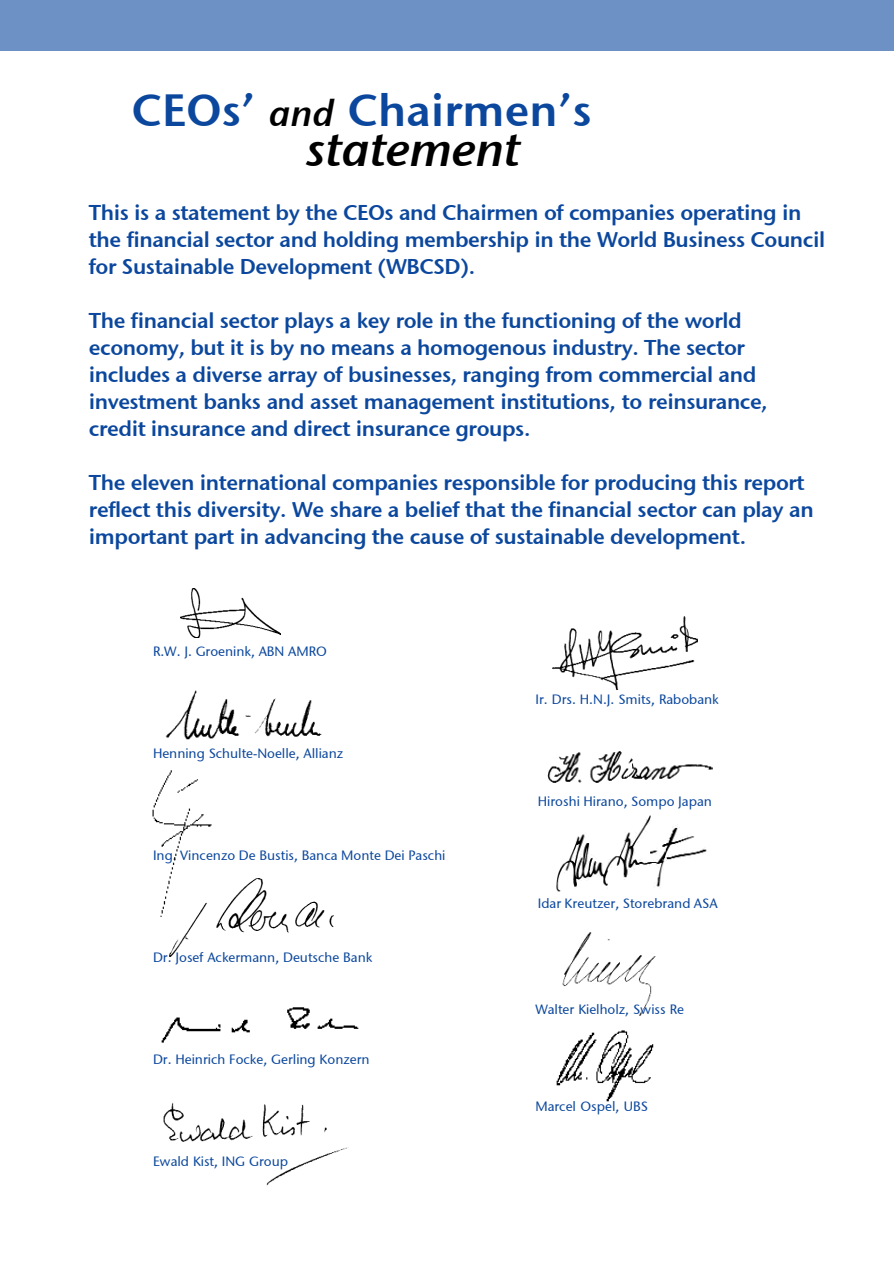
<style>
.page{position:relative;width:894px;height:1263px;background:#fff}
.page>*{position:absolute;margin:0;border:0;box-sizing:border-box;transform-origin:0 0}
.t1{font:italic 48.3px "Stone Sans Sem ITCTT";letter-spacing:-.005em;color:#000}
.t2{font:45px "Stone Sans Sem ITCTT";color:#0b479d}
.t3{font:21.3px/27px "Stone Sans Sem ITCTT";letter-spacing:-.02em;color:#0b479d}
.t4{font:13.5px "Stone Sans ITCTT";color:#0b479d}
.s1{font-style:italic;font-size:37.2px;color:#000}
</style>
<div class="page">
<img style="left:547px;top:751px;width:166px;height:32px">
<img style="left:556px;top:1030px;width:98px;height:72px">
<img style="left:165px;top:690px;width:157px;height:50px">
<img style="left:562px;top:932px;width:94px;height:84px">
<img style="left:163px;top:1102px;width:186px;height:84px">
<img style="left:161px;top:1007px;width:198px;height:36px">
<img style="left:169px;top:878px;width:165px;height:79px">
<div style="left:0;top:0;width:893px;height:51px;background:#6d91c4"></div>
<img style="left:556px;top:815px;width:151px;height:77px">
<img style="left:552px;top:616px;width:146px;height:73px">
<img style="left:180px;top:588px;width:100px;height:50px">
<img style="left:152px;top:770px;width:63px;height:148px">
<h2 class="t2" style="left:132px;top:82px;width:462px">CEOs’ <span class="s1">and</span> Chairmen’s</h2>
<h1 class="t1" style="left:306px;top:120px;width:216px">statement</h1>
<p class="t3" style="left:89px;top:199px;width:738px">This is a statement by the CEOs and Chairmen of companies operating in the financial sector and holding membership in the World Business Council for Sustainable Development (WBCSD).</p>
<p class="t3" style="left:89px;top:307px;width:680px">The financial sector plays a key role in the functioning of the world economy, but it is by no means a homogenous industry. The sector includes a diverse array of businesses, ranging from commercial and investment banks and asset management institutions, to reinsurance, credit insurance and direct insurance groups.</p>
<p class="t3" style="left:89px;top:469px;width:726px">The eleven international companies responsible for producing this report reflect this diversity. We share a belief that the financial sector can play an important part in advancing the cause of sustainable development.</p>
<p class="t4" style="left:153px;top:643px;width:175px">R.W. J. Groenink, ABN AMRO</p>
<p class="t4" style="left:153px;top:745px;width:192px">Henning Schulte-Noelle, Allianz</p>
<p class="t4" style="left:153px;top:847px;width:294px">Ing. Vincenzo De Bustis, Banca Monte Dei Paschi</p>
<p class="t4" style="left:153px;top:949px;width:221px">Dr. Josef Ackermann, Deutsche Bank</p>
<p class="t4" style="left:153px;top:1051px;width:218px">Dr. Heinrich Focke, Gerling Konzern</p>
<p class="t4" style="left:153px;top:1153px;width:137px">Ewald Kist, ING Group</p>
<p class="t4" style="left:536px;top:691px;width:185px">Ir. Drs. H.N.J. Smits, Rabobank</p>
<p class="t4" style="left:538px;top:793px;width:176px">Hiroshi Hirano, Sompo Japan</p>
<p class="t4" style="left:538px;top:895px;width:181px">Idar Kreutzer, Storebrand ASA</p>
<p class="t4" style="left:536px;top:1001px;width:150px">Walter Kielholz, Swiss Re</p>
<p class="t4" style="left:536px;top:1098px;width:114px">Marcel Ospel, UBS</p>
</div>
